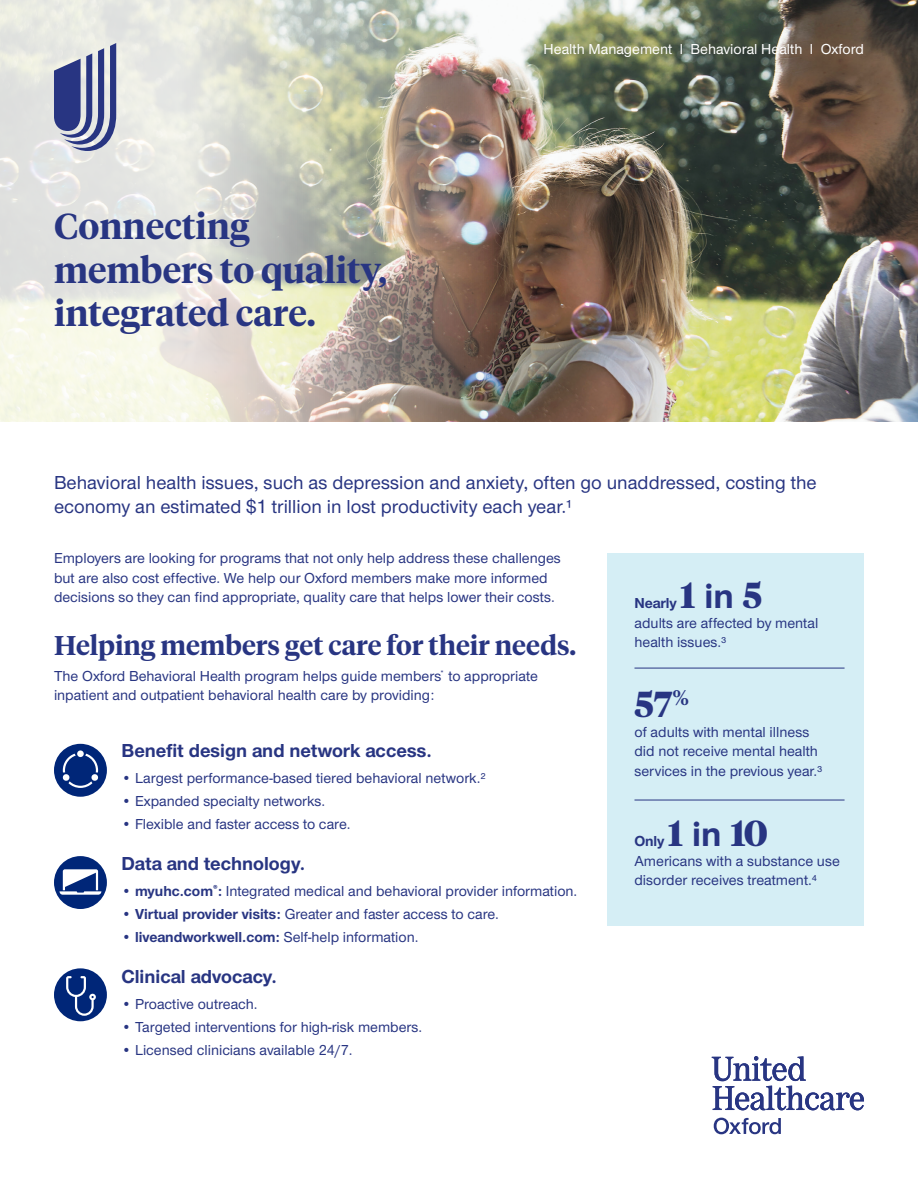
<style>
.page{position:relative;width:918px;height:1188px;background:#fff}
.page>*{position:absolute;margin:0;border:0;box-sizing:border-box;transform-origin:0 0}
.H3{font:600 36px/43.2px "UHC Serif Headline";color:#283582}
.H4-Sans{font:700 36px "UHC Serif Headline";color:#283582}
.H4{font:600 27px "UHC Serif Headline";color:#283582}
.Lead_In{font:500 19.5px/24px "UHC Sans";color:#283582}
.H5-Sans{font:700 19.5px "UHC Sans";color:#283582}
.Body{font:500 15px/19.5px "UHC Sans";color:#283582}
.Body-2{font:500 15px "UHC Sans";color:#fff}
.H4-Sans-2{font:700 15px "UHC Sans";letter-spacing:-.01em;color:#283582}
.s1{font-family:"UHC Sans"}
.s2{font-weight:700}
</style>
<div class="page">
<img style="left:500px;top:0;width:418px;height:422px">
<img style="left:0;top:0;width:500px;height:422px">
<svg style="left:54px;top:43px;width:62px;height:108px;background:#8188af"></svg>
<div style="left:608px;top:553px;width:256px;height:373px;background:#d5eef5"></div>
<hr style="left:634px;top:668px;width:211px;height:1px;background:#283582">
<hr style="left:634px;top:800px;width:211px;height:1px;background:#283582">
<svg style="left:714px;top:1118px;width:67px;height:16px"></svg>
<svg style="left:712px;top:1056px;width:152px;height:54px"></svg>
<svg style="left:54px;top:856px;width:53px;height:53px"></svg>
<svg style="left:54px;top:968px;width:53px;height:53px"></svg>
<svg style="left:54px;top:744px;width:53px;height:53px"></svg>
<p class="H3" style="left:54px;top:203px;width:335px">Connecting members to quality, integrated care.</p>
<p class="Body-2" style="left:544px;top:39px;width:322px">Health Management l Behavioral Health l Oxford</p>
<p class="Lead_In" style="left:54px;top:469px;width:764px">Behavioral health issues, such as depression and anxiety, often go unaddressed, costing the economy an estimated $1 trillion in lost productivity each year.¹</p>
<p class="Body" style="left:54px;top:548px;width:508px">Employers are looking for programs that not only help address these challenges but are also cost effective. We help our Oxford members make more informed decisions so they can find appropriate, quality care that helps lower their costs.</p>
<p class="H4" style="left:54px;top:627px;width:524px">Helping members get care for their needs.</p>
<p class="Body" style="left:54px;top:666px;width:485px">The Oxford Behavioral Health program helps guide members<sup>*</sup> to appropriate inpatient and outpatient behavioral health care by providing:</p>
<p class="H4-Sans" style="left:680px;top:571px;width:84px">1 <span class="s1">in</span> 5</p>
<p class="Body" style="left:634px;top:612px;width:185px">adults are affected by mental health issues.³</p>
<p class="H4-Sans-2" style="left:634px;top:593px;width:44px">Nearly</p>
<p class="H4-Sans" style="left:634px;top:680px;width:56px">57<sup>%</sup></p>
<p class="Body" style="left:634px;top:722px;width:189px">of adults with mental illness did not receive mental health services in the previous year.³</p>
<p class="H5-Sans" style="left:122px;top:737px;width:312px">Benefit design and network access.</p>
<p class="Body" style="left:122px;top:768px;width:366px">• Largest performance-based tiered behavioral network.²</p>
<p class="Body" style="left:122px;top:791px;width:205px">• Expanded specialty networks.</p>
<p class="Body" style="left:122px;top:813px;width:230px">• Flexible and faster access to care.</p>
<p class="H5-Sans" style="left:122px;top:850px;width:185px">Data and technology.</p>
<p class="Body" style="left:122px;top:881px;width:457px">• <span class="s2">myuhc.com</span><sup>®</sup><span class="s2">:</span> Integrated medical and behavioral provider information.</p>
<p class="Body" style="left:122px;top:903px;width:379px">• <span class="s2">Virtual provider visits:</span> Greater and faster access to care.</p>
<p class="Body" style="left:122px;top:926px;width:299px">• <span class="s2">liveandworkwell.com:</span> Self-help information.</p>
<p class="H5-Sans" style="left:122px;top:963px;width:157px">Clinical advocacy.</p>
<p class="Body" style="left:122px;top:993px;width:138px">• Proactive outreach.</p>
<p class="Body" style="left:122px;top:1016px;width:302px">• Targeted interventions for high-risk members.</p>
<p class="Body" style="left:122px;top:1039px;width:232px">• Licensed clinicians available 24/7.</p>
<p class="H4-Sans" style="left:668px;top:808px;width:101px">1 <span class="s1">in</span> 10</p>
<p class="Body" style="left:634px;top:850px;width:207px">Americans with a substance use disorder receives treatment.⁴</p>
<p class="H4-Sans-2" style="left:634px;top:831px;width:32px">Only</p>
</div>
